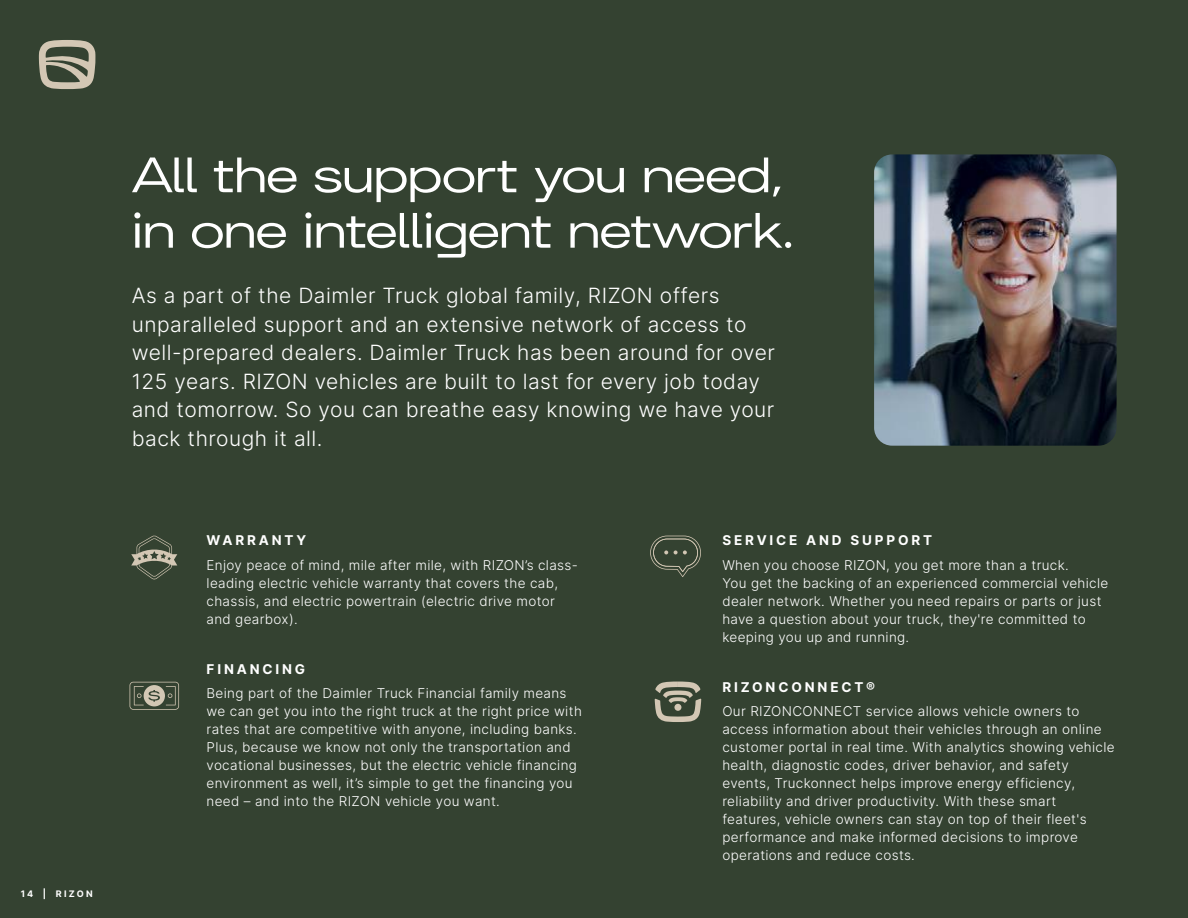
<style>
.page{position:relative;width:1188px;height:918px;background:#344231}
.page>*{position:absolute;margin:0;border:0;box-sizing:border-box;transform-origin:0 0}
.t1{font:700 semi-expanded 54px/55.5px "Britanica";color:#fff}
.t2{font:300 21px/28.5px "Inter";letter-spacing:.025em;color:#fff}
.t3{font:300 13.5px/18px "Inter";letter-spacing:.025em;color:#fff}
.t4{font:700 13.5px "Inter";letter-spacing:.21em;color:#fff}
.t5{font:700 9px "Inter";letter-spacing:.245em;color:#fff}
</style>
<div class="page">
<svg style="left:39px;top:40px;width:56px;height:49px"></svg>
<svg style="left:130px;top:682px;width:49px;height:28px"></svg>
<svg style="left:131px;top:535px;width:46px;height:44px"></svg>
<svg style="left:650px;top:536px;width:51px;height:41px"></svg>
<img style="left:874px;top:154px;width:243px;height:292px">
<svg style="left:655px;top:682px;width:46px;height:40px"></svg>
<p class="t5" style="left:21px;top:887px;width:73px">14 | RIZON</p>
<h1 class="t1" style="left:132px;top:146px;width:663px">All the support you need, in one intelligent network.</h1>
<p class="t2" style="left:132px;top:281px;width:645px">As a part of the Daimler Truck global family, RIZON offers unparalleled support and an extensive network of access to well-prepared dealers. Daimler Truck has been around for over 125 years. RIZON vehicles are built to last for every job today and tomorrow. So you can breathe easy knowing we have your back through it all.</p>
<p class="t4" style="left:207px;top:530px;width:101px">WARRANTY</p>
<p class="t3" style="left:207px;top:556px;width:373px">Enjoy peace of mind, mile after mile, with RIZON’s class&shy;leading electric vehicle warranty that covers the cab, chassis, and electric powertrain (electric drive motor and gearbox).</p>
<p class="t4" style="left:207px;top:659px;width:100px">FINANCING</p>
<p class="t3" style="left:207px;top:684px;width:377px">Being part of the Daimler Truck Financial family means we can get you into the right truck at the right price with rates that are competitive with anyone, including banks.<br>Plus, because we know not only the transportation and vocational businesses, but the electric vehicle financing environment as well, it’s simple to get the financing you need – and into the RIZON vehicle you want.</p>
<p class="t4" style="left:722px;top:530px;width:211px">SERVICE AND SUPPORT</p>
<p class="t3" style="left:722px;top:556px;width:388px">When you choose RIZON, you get more than a truck.<br>You get the backing of an experienced commercial vehicle dealer network. Whether you need repairs or parts or just have a question about your truck, they're committed to keeping you up and running.</p>
<p class="t4" style="left:722px;top:677px;width:154px">RIZONCONNECT®</p>
<p class="t3" style="left:722px;top:702px;width:394px">Our RIZONCONNECT service allows vehicle owners to access information about their vehicles through an online customer portal in real time. With analytics showing vehicle health, diagnostic codes, driver behavior, and safety events, Truckonnect helps improve energy efficiency, reliability and driver productivity. With these smart features, vehicle owners can stay on top of their fleet's performance and make informed decisions to improve operations and reduce costs.</p>
</div>
